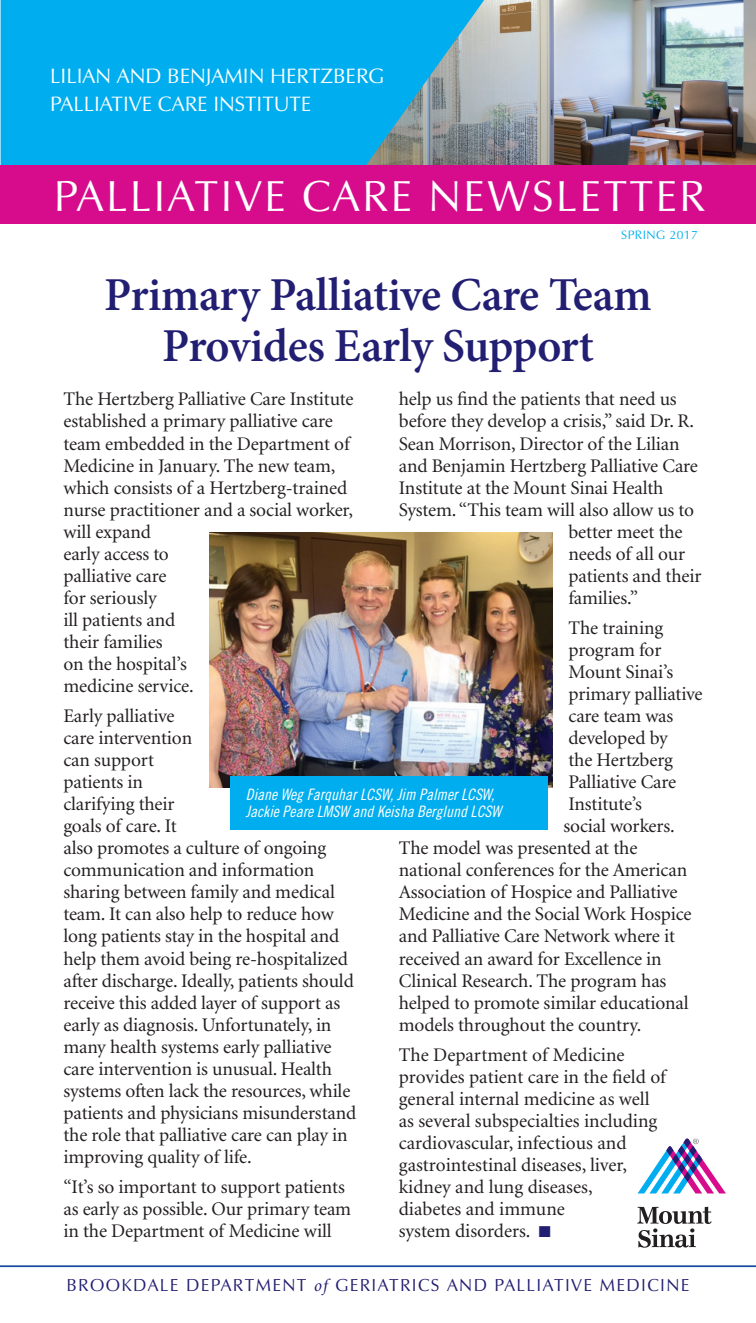
<style>
.page{position:relative;width:756px;height:1323px;background:#fff}
.page>*{position:absolute;margin:0;border:0;box-sizing:border-box;transform-origin:0 0}
.t1{font:600 47.25px/50.8px "Minion Pro";letter-spacing:-.01em;color:#221e72;text-align:center}
.t2{font:43.75px "Zapf Humanist 601 BT";letter-spacing:.05em;color:#fff}
.t3{font:21px/28px "Zapf Humanist 601 BT";color:#fff}
.t4{font:19.25px/22.1px "Minion";letter-spacing:-.005em;color:#231f20}
.t5{font:17.5px "Zapf Humanist 601 BT";letter-spacing:.08em;color:#221e72}
.captions{font:15.75px/17.5px "Trade Gothic Cond Eighteen Obl";color:#fff}
.t6{font:12.25px "Zapf Humanist 601 BT";letter-spacing:.04em;color:#00aeef}
.s1{color:#221e72}
.s2{font-family:"Minion";font-style:italic}
</style>
<div class="page">
<img style="left:484px;top:0;width:272px;height:165px">
<svg style="left:1px;top:0;width:483px;height:165px;background:#12abe4"></svg>
<hr style="left:0;top:1265px;width:756px;height:2px;background:#184ca0">
<div style="left:0;top:165px;width:756px;height:59px;background:#d70c8c"></div>
<svg style="left:637px;top:1207px;width:75px;height:41px"></svg>
<svg style="left:638px;top:1138px;width:88px;height:56px"></svg>
<img style="left:209px;top:532px;width:344px;height:255px">
<div style="left:230px;top:777px;width:318px;height:53px;background:#00aeef"></div>
<p class="t3" style="left:50px;top:62px;width:335px">LILIAN AND BENJAMIN HERTZBERG<br>PALLIATIVE CARE INSTITUTE</p>
<p class="t2" style="left:54px;top:168px;width:653px">PALLIATIVE CARE NEWSLETTER</p>
<p class="t6" style="left:621px;top:227px;width:78px">SPRING 2017</p>
<p class="t1" style="left:104px;top:269px;width:549px">Primary Palliative Care Team<br>Provides Early Support</p>
<p class="t4" style="left:63px;top:389px;width:292px">The Hertzberg Palliative Care Institute established a primary palliative care team embedded in the Department of<br>Medicine in January. The new team, which consists of a Hertzberg-trained nurse practitioner and a social worker, will expand<br>early access to<br>palliative care<br>for seriously<br>ill patients and<br>their families<br>on the hospital’s<br>medicine service.</p>
<p class="t4" style="left:63px;top:706px;width:294px">Early palliative<br>care intervention<br>can support<br>patients in<br>clarifying their<br>goals of care. It<br>also promotes a culture of ongoing communication and information sharing between family and medical team. It can also help to reduce how long patients stay in the hospital and help them avoid being re-hospitalized after discharge. Ideally, patients should receive this added layer of support as early as diagnosis. Unfortunately, in many health systems early palliative care intervention is unusual. Health systems often lack the resources, while patients and physicians misunderstand the role that palliative care can play in improving quality of life.</p>
<p class="t4" style="left:63px;top:1176px;width:289px">“It’s so important to support patients as early as possible. Our primary team in the Department of Medicine will</p>
<p class="t4" style="left:399px;top:389px;width:279px">help us find the patients that need us</p>
<p class="t4" style="left:399px;top:411px;width:297px">before they develop a crisis,” said Dr. R.</p>
<p class="t4" style="left:399px;top:433px;width:282px">Sean Morrison, Director of the Lilian</p>
<p class="t4" style="left:399px;top:455px;width:301px">and Benjamin Hertzberg Palliative Care</p>
<p class="t4" style="left:399px;top:477px;width:266px">Institute at the Mount Sinai Health</p>
<p class="t4" style="left:399px;top:499px;width:297px">System. “This team will also allow us to</p>
<p class="t4" style="left:568px;top:521px;width:116px">better meet the</p>
<p class="t4" style="left:568px;top:543px;width:118px">needs of all our</p>
<p class="t4" style="left:568px;top:565px;width:135px">patients and their</p>
<p class="t4" style="left:568px;top:587px;width:71px">families.”</p>
<p class="t4" style="left:568px;top:617px;width:96px">The training</p>
<p class="t4" style="left:568px;top:639px;width:95px">program for</p>
<p class="t4" style="left:568px;top:661px;width:107px">Mount Sinai’s</p>
<p class="t4" style="left:568px;top:684px;width:136px">primary palliative</p>
<p class="t4" style="left:568px;top:706px;width:106px">care team was</p>
<p class="t4" style="left:568px;top:728px;width:101px">developed by</p>
<p class="t4" style="left:568px;top:750px;width:106px">the Hertzberg</p>
<p class="t4" style="left:568px;top:772px;width:109px">Palliative Care</p>
<p class="t4" style="left:568px;top:794px;width:75px">Institute’s</p>
<p class="t4" style="left:563px;top:816px;width:113px">social workers.</p>
<p class="t4" style="left:399px;top:838px;width:240px">The model was presented at the</p>
<p class="t4" style="left:399px;top:860px;width:290px">national conferences for the American</p>
<p class="t4" style="left:399px;top:882px;width:280px">Association of Hospice and Palliative</p>
<p class="t4" style="left:399px;top:904px;width:294px">Medicine and the Social Work Hospice</p>
<p class="t4" style="left:399px;top:926px;width:278px">and Palliative Care Network where it</p>
<p class="t4" style="left:399px;top:948px;width:264px">received an award for Excellence in</p>
<p class="t4" style="left:399px;top:970px;width:269px">Clinical Research. The program has</p>
<p class="t4" style="left:399px;top:992px;width:291px">helped to promote similar educational</p>
<p class="t4" style="left:399px;top:1014px;width:244px">models throughout the country.</p>
<p class="t4" style="left:399px;top:1044px;width:269px">The Department of Medicine provides patient care in the field of general internal medicine as well as several subspecialties including cardiovascular, infectious and gastrointestinal diseases, liver, kidney and lung diseases,<br>diabetes and immune<br>system disorders. <span class="s1">■</span></p>
<p class="captions" style="left:246px;top:785px;width:257px">Diane Weg Farquhar LCSW, Jim Palmer LCSW,<br>Jackie Peare LMSW and Keisha Berglund LCSW</p>
<p class="t5" style="left:66px;top:1274px;width:625px">BROOKDALE DEPARTMENT <span class="s2">of</span> GERIATRICS AND PALLIATIVE MEDICINE</p>
</div>
